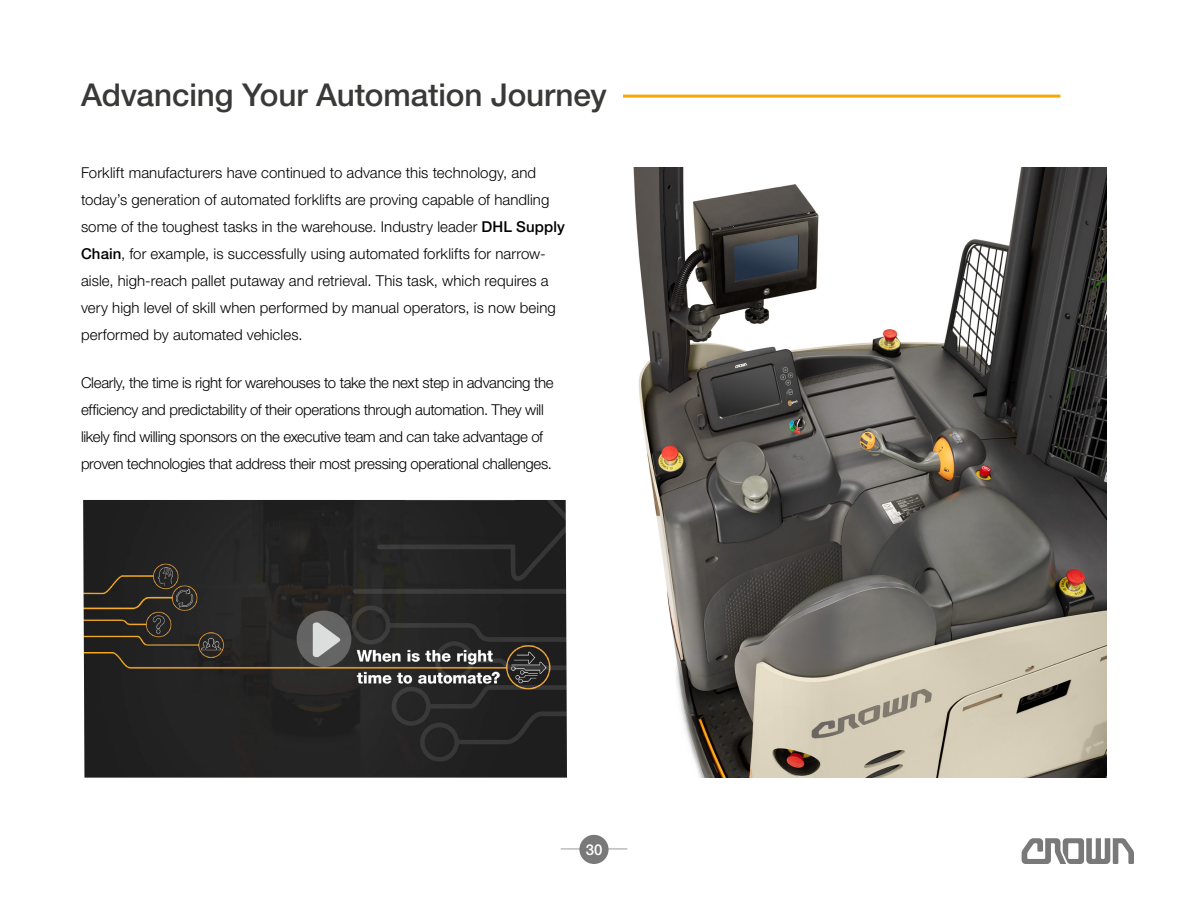
<style>
.page{position:relative;width:1188px;height:918px;background:#fff}
.page>*{position:absolute;margin:0;border:0;box-sizing:border-box;transform-origin:0 0}
.t1{font:500 31.5px "Helvetica Neue LT Std";letter-spacing:-.005em;color:#393a38}
.t2{font:300 15px/27px "Helvetica Neue LT Std";letter-spacing:-.005em;color:#000001}
.t3{font:500 15px "Helvetica Neue LT Std";color:#fff}
.s1{font-weight:500}
</style>
<div class="page">
<hr style="left:623px;top:95px;width:437px;height:3px;background:#f8a600">
<img style="left:633px;top:168px;width:474px;height:610px">
<img style="left:83px;top:500px;width:484px;height:278px">
<div style="left:297px;top:611px;width:54px;height:56px;background:#646463;border-radius:50%"></div>
<svg style="left:313px;top:622px;width:28px;height:36px"></svg>
<svg style="left:561px;top:849px;width:18px;height:1px"></svg>
<svg style="left:609px;top:849px;width:18px;height:1px"></svg>
<div style="left:579px;top:835px;width:30px;height:29px;background:#787978;border-radius:50%"></div>
<svg style="left:1022px;top:838px;width:112px;height:26px"></svg>
<h1 class="t1" style="left:81px;top:76px;width:527px">Advancing Your Automation Journey</h1>
<p class="t2" style="left:81px;top:159px;width:485px">Forklift manufacturers have continued to advance this technology, and today’s generation of automated forklifts are proving capable of handling some of the toughest tasks in the warehouse. Industry leader <span class="s1">DHL Supply Chain</span>, for example, is successfully using automated forklifts for narrow&shy;aisle, high-reach pallet putaway and retrieval. This task, which requires a very high level of skill when performed by manual operators, is now being performed by automated vehicles.</p>
<p class="t2" style="left:81px;top:369px;width:474px">Clearly, the time is right for warehouses to take the next step in advancing the efficiency and predictability of their operations through automation. They will likely find willing sponsors on the executive team and can take advantage of proven technologies that address their most pressing operational challenges.</p>
<p class="t3" style="left:586px;top:840px;width:18px">30</p>
</div>
